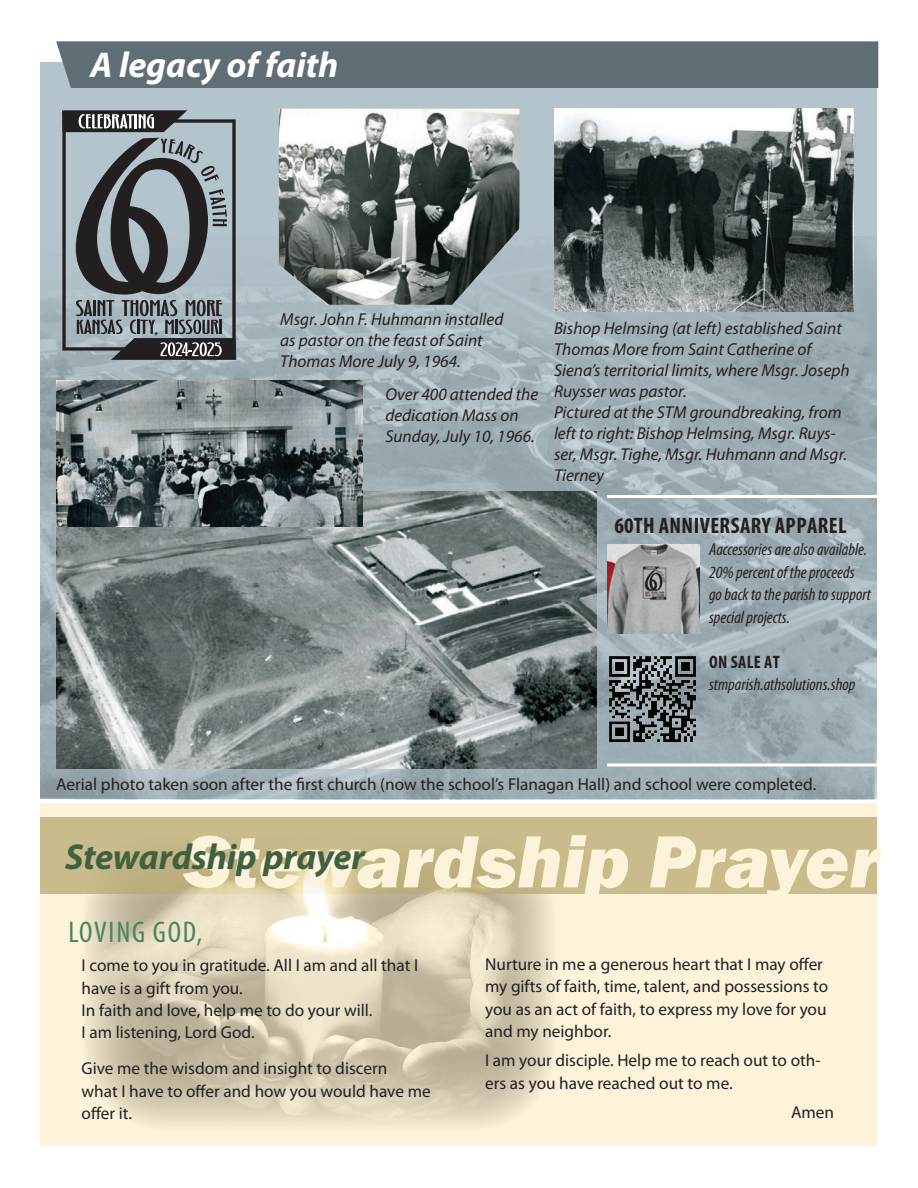
<style>
.page{position:relative;width:918px;height:1188px;background:#fff}
.page>*{position:absolute;margin:0;border:0;box-sizing:border-box;transform-origin:0 0}
.t1{font:italic 800 76.5px "Franklin Gothic";color:#fcf3da}
.t2{font:italic 700 36px "Myriad Pro";letter-spacing:-.005em;color:#3f6141}
.t3{font:italic 700 36px "Myriad Pro";letter-spacing:-.005em;color:#fff}
.t4{font:condensed 30px "Myriad Pro";letter-spacing:.06em;color:#48845e}
.t5{font:700 condensed 22.5px "Myriad Pro";letter-spacing:.02em;color:#231f20}
.t6{font:700 condensed 18px "Myriad Pro";letter-spacing:.02em;color:#231f20}
.t7{font:17.25px/22.5px "Myriad Pro";color:#231f20}
.t8{font:italic 17.25px/21px "Myriad Pro";color:#231f20}
.t9{font:italic condensed 17.25px/22.5px "Myriad Pro";color:#231f20}
</style>
<div class="page">
<div style="left:40px;top:803px;width:838px;height:343px;background:#fcf3da"></div>
<div style="left:40px;top:62px;width:838px;height:737px;background:#b4c4cc"></div>
<div style="left:40px;top:818px;width:838px;height:76px;background:#cabb8c"></div>
<img style="left:87px;top:860px;width:464px;height:264px">
<img style="left:40px;top:237px;width:837px;height:563px">
<img style="left:56px;top:492px;width:541px;height:277px">
<div style="left:56px;top:41px;width:822px;height:47px;background:#5f6d75"></div>
<hr style="left:607px;top:495px;width:284px;height:3px;background:#fff">
<hr style="left:607px;top:764px;width:284px;height:2px;background:#fff">
<svg style="left:62px;top:110px;width:174px;height:250px"></svg>
<img style="left:607px;top:544px;width:92px;height:89px">
<img style="left:279px;top:109px;width:241px;height:196px">
<img style="left:57px;top:380px;width:306px;height:146px">
<img style="left:607px;top:653px;width:91px;height:92px">
<img style="left:554px;top:109px;width:299px;height:203px">
<h2 class="t3" style="left:90px;top:42px;width:250px">A legacy of faith</h2>
<p class="t8" style="left:280px;top:308px;width:225px">Msgr. John F. Huhmann installed as pastor on the feast of Saint<br>Thomas More July 9, 1964.</p>
<p class="t8" style="left:385px;top:383px;width:154px">Over 400 attended the dedication Mass on<br>Sunday, July 10, 1966.</p>
<p class="t8" style="left:554px;top:317px;width:297px">Bishop Helmsing (at left) established Saint Thomas More from Saint Catherine of Siena’s territorial limits, where Msgr. Joseph Ruysser was pastor.<br>Pictured at the STM groundbreaking, from left to right: Bishop Helmsing, Msgr. Ruys&shy;ser, Msgr. Tighe, Msgr. Huhmann and Msgr.<br>Tierney</p>
<h3 class="t5" style="left:615px;top:511px;width:234px">60TH ANNIVERSARY APPAREL</h3>
<p class="t9" style="left:709px;top:538px;width:163px">Aaccessories are also available.<br>20% percent of the proceeds go back to the parish to support special projects.</p>
<p class="t6" style="left:709px;top:651px;width:72px">ON SALE AT</p>
<p class="t9" style="left:709px;top:673px;width:148px">stmparish.athsolutions.shop</p>
<p class="t7" style="left:56px;top:773px;width:762px">Aerial photo taken soon after the first church (now the school’s Flanagan Hall) and school were completed.</p>
<h1 class="t1" style="left:184px;top:812px;width:697px">Stewardship Prayer</h1>
<h3 class="t4" style="left:68px;top:914px;width:135px">LOVING GOD,</h3>
<p class="t7" style="left:82px;top:954px;width:338px">I come to you in gratitude. All I am and all that I have is a gift from you.<br>In faith and love, help me to do your will.<br>I am listening, Lord God.</p>
<p class="t7" style="left:82px;top:1057px;width:351px">Give me the wisdom and insight to discern<br>what I have to offer and how you would have me offer it.</p>
<h2 class="t2" style="left:65px;top:834px;width:301px">Stewardship prayer</h2>
<p class="t7" style="left:485px;top:952px;width:345px">Nurture in me a generous heart that I may offer my gifts of faith, time, talent, and possessions to you as an act of faith, to express my love for you and my neighbor.</p>
<p class="t7" style="left:485px;top:1049px;width:337px">I am your disciple. Help me to reach out to oth&shy;ers as you have reached out to me.</p>
<p class="t7" style="left:791px;top:1101px;width:45px">Amen</p>
</div>
